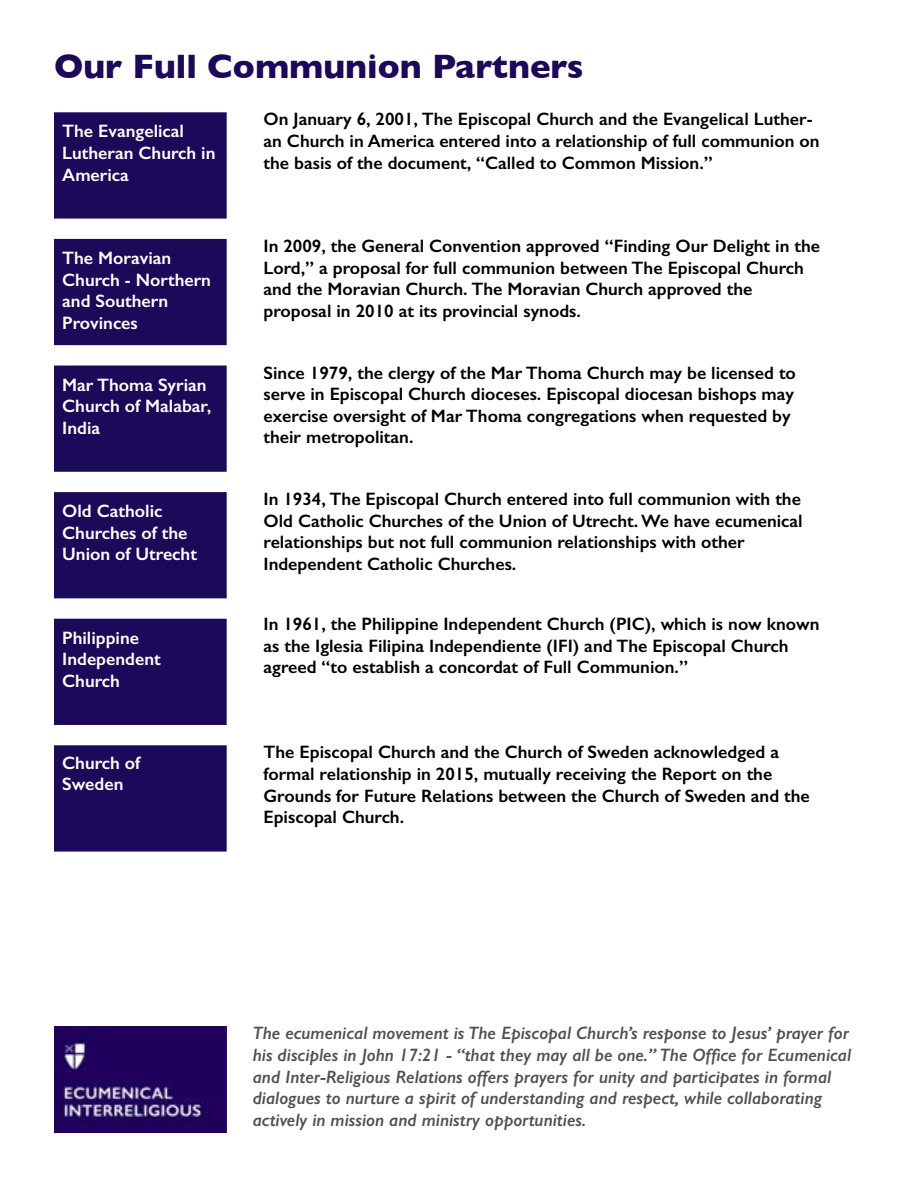
<style>
.page{position:relative;width:918px;height:1188px;background:#fff}
.page>*{position:absolute;margin:0;border:0;box-sizing:border-box;transform-origin:0 0}
.t1{font:700 34.5px "Gill Sans";color:#1c0959}
.t2{font:600 18px/21.6px "Gill Sans";color:#000}
.t3{font:italic 600 18px/21.6px "Gill Sans";color:#515151}
.t4{font:600 18px/21.6px "Gill Sans";color:#fff}
</style>
<div class="page">
<img style="left:54px;top:1026px;width:173px;height:107px">
<div style="left:55px;top:113px;width:171px;height:105px;background:#1c0959"></div>
<div style="left:54px;top:112px;width:173px;height:107px;border:2px solid #1c0959"></div>
<div style="left:55px;top:240px;width:171px;height:104px;background:#1c0959"></div>
<div style="left:54px;top:239px;width:173px;height:106px;border:2px solid #1c0959"></div>
<div style="left:55px;top:366px;width:171px;height:105px;background:#1c0959"></div>
<div style="left:54px;top:366px;width:173px;height:106px;border:2px solid #1c0959"></div>
<div style="left:55px;top:493px;width:171px;height:105px;background:#1c0959"></div>
<div style="left:54px;top:492px;width:173px;height:106px;border:2px solid #1c0959"></div>
<div style="left:55px;top:619px;width:171px;height:105px;background:#1c0959"></div>
<div style="left:54px;top:619px;width:173px;height:106px;border:2px solid #1c0959"></div>
<div style="left:55px;top:746px;width:171px;height:105px;background:#1c0959"></div>
<div style="left:54px;top:745px;width:173px;height:107px;border:2px solid #1c0959"></div>
<h1 class="t1" style="left:54px;top:39px;width:531px">Our Full Communion Partners</h1>
<p class="t4" style="left:62px;top:120px;width:155px">The Evangelical<br>Lutheran Church in<br>America</p>
<p class="t4" style="left:62px;top:247px;width:150px">The Moravian<br>Church - Northern and Southern<br>Provinces</p>
<p class="t4" style="left:62px;top:374px;width:151px">Mar Thoma Syrian<br>Church of Malabar,<br>India</p>
<p class="t4" style="left:62px;top:500px;width:136px">Old Catholic<br>Churches of the<br>Union of Utrecht</p>
<p class="t4" style="left:62px;top:627px;width:100px">Philippine<br>Independent<br>Church</p>
<p class="t4" style="left:62px;top:752px;width:79px">Church of<br>Sweden</p>
<p class="t2" style="left:264px;top:108px;width:557px">On January 6, 2001, The Episcopal Church and the Evangelical Luther&shy;an Church in America entered into a relationship of full communion on the basis of the document, “Called to Common Mission.”</p>
<p class="t2" style="left:264px;top:235px;width:558px">In 2009, the General Convention approved “Finding Our Delight in the Lord,” a proposal for full communion between The Episcopal Church and the Moravian Church. The Moravian Church approved the proposal in 2010 at its provincial synods.</p>
<p class="t2" style="left:264px;top:362px;width:534px">Since 1979, the clergy of the Mar Thoma Church may be licensed to serve in Episcopal Church dioceses. Episcopal diocesan bishops may exercise oversight of Mar Thoma congregations when requested by their metropolitan.</p>
<p class="t2" style="left:264px;top:488px;width:541px">In 1934, The Episcopal Church entered into full communion with the Old Catholic Churches of the Union of Utrecht. We have ecumenical relationships but not full communion relationships with other Independent Catholic Churches.</p>
<p class="t2" style="left:264px;top:613px;width:558px">In 1961, the Philippine Independent Church (PIC), which is now known as the Iglesia Filipina Independiente (IFI) and The Episcopal Church agreed “to establish a concordat of Full Communion.”</p>
<p class="t2" style="left:264px;top:741px;width:548px">The Episcopal Church and the Church of Sweden acknowledged a formal relationship in 2015, mutually receiving the Report on the Grounds for Future Relations between the Church of Sweden and the Episcopal Church.</p>
<p class="t3" style="left:253px;top:1022px;width:600px">The ecumenical movement is The Episcopal Church’s response to Jesus’ prayer for his disciples in John 17:21 - “that they may all be one.” The Office for Ecumenical and Inter-Religious Relations offers prayers for unity and participates in formal dialogues to nurture a spirit of understanding and respect, while collaborating actively in mission and ministry opportunities.</p>
</div>
